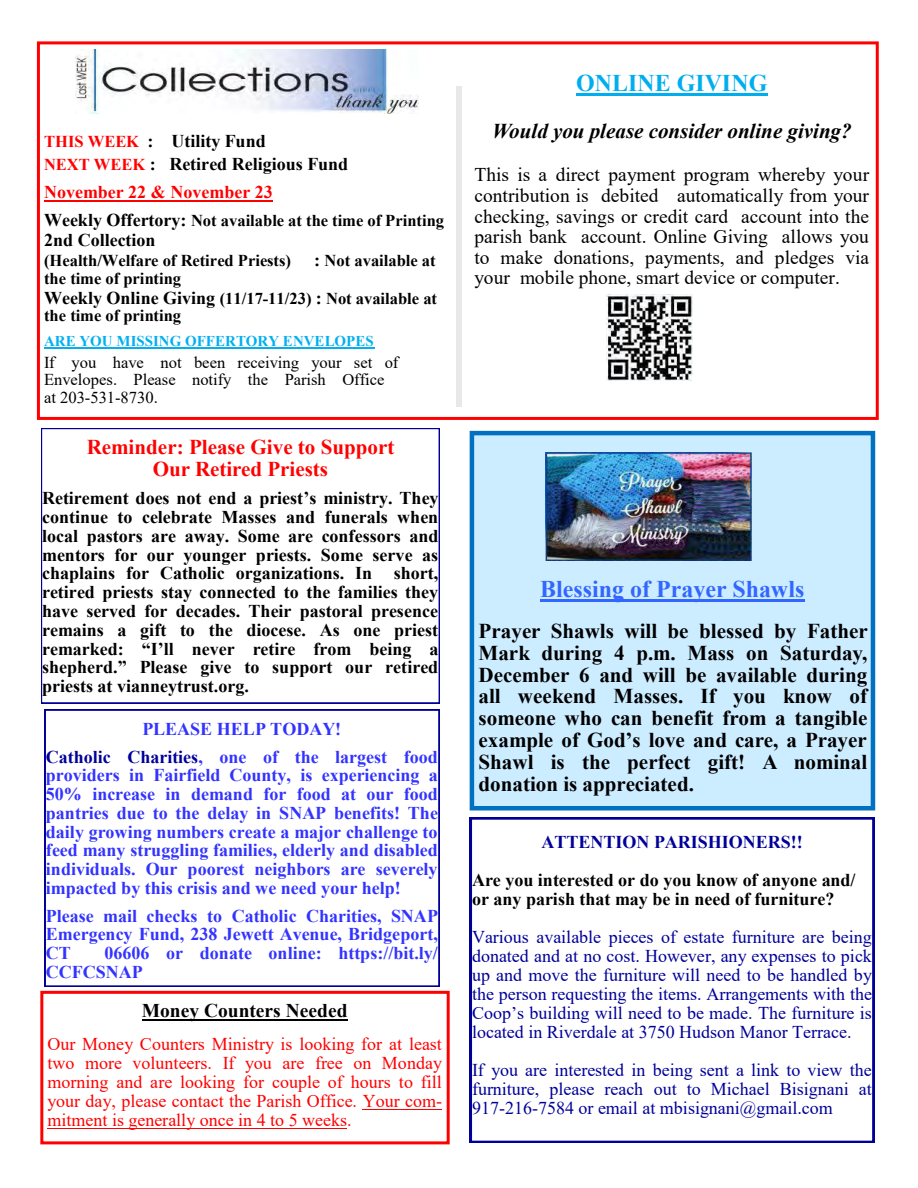
<style>
.page{position:relative;width:918px;height:1188px;background:#fff}
.page>*{position:absolute;margin:0;border:0;box-sizing:border-box;transform-origin:0 0}
.t1{font:700 24px "Times New Roman";color:#36f}
.t2{font:700 24px "Times New Roman";color:#00aeef}
.t3{font:700 21.15px "Times New Roman";color:#000}
.t4{font:700 21px/21.9px "Times New Roman";color:#000;text-align:justify}
.t5{font:700 21px/21.9px "Times New Roman";color:#f00;text-align:center}
.t6{font:italic 700 21px "Times New Roman";color:#000}
.t7{font:19.5px/20.7px "Times New Roman";color:#000;text-align:justify}
.t8{font:700 19.5px "Times New Roman";color:#000}
.t9{font:700 18px/18.8px "Times New Roman";color:#000;text-align:justify}
.t10{font:700 18px/18.8px "Times New Roman";color:#33f;text-align:justify}
.t11{font:18px/19px "Times New Roman";color:#009;text-align:justify}
.t12{font:18px/19px "Times New Roman";color:#f00;text-align:justify}
.t13{font:700 18px "Times New Roman";color:#009}
.t14{font:700 18px "Times New Roman";color:#f00}
.t15{font:16.65px "Times New Roman";color:#000}
.t16{font:700 16.5px/17.4px "Times New Roman";color:#000}
.t17{font:16.5px "Times New Roman";color:#000}
.t18{font:700 15px "Times New Roman";color:#00b0f0}
.s1{font-size:16.5px;color:#f00}
.s2{font-size:18px}
.s3{color:#009}
</style>
<div class="page">
<div style="left:37px;top:41px;width:842px;height:379px;border:3px solid #f00"></div>
<hr style="left:44px;top:200px;width:229px;height:2px;background:#f00">
<hr style="left:44px;top:348px;width:330px;height:1px;background:#00b0f0">
<img style="left:75px;top:50px;width:344px;height:64px">
<hr style="left:576px;top:93px;width:192px;height:3px;background:#00aeef">
<img style="left:606px;top:295px;width:86px;height:86px">
<div style="left:456px;top:87px;width:5px;height:320px;background:#e8e8e8"></div>
<div style="left:40px;top:991px;width:410px;height:153px;border:3px solid #f00"></div>
<hr style="left:142px;top:1019px;width:206px;height:2px;background:#000">
<hr style="left:363px;top:1109px;width:79px;height:1px;background:#f00">
<hr style="left:48px;top:1128px;width:299px;height:1px;background:#f00">
<svg style="left:44px;top:709px;width:396px;height:278px"></svg>
<svg style="left:41px;top:428px;width:399px;height:275px"></svg>
<div style="left:472px;top:433px;width:401px;height:375px;background:#ccecff"></div>
<div style="left:470px;top:431px;width:405px;height:379px;border:4px solid #0070c0"></div>
<hr style="left:540px;top:599px;width:264px;height:3px;background:#36f">
<img style="left:546px;top:453px;width:206px;height:108px">
<svg style="left:470px;top:817px;width:404px;height:326px"></svg>
<p class="t9" style="left:44px;top:131px;width:223px"><span class="s1">THIS WEEK</span> : Utility Fund</p>
<p class="t9" style="left:44px;top:154px;width:306px"><span class="s1">NEXT WEEK</span> : Retired Religious Fund</p>
<p class="t14" style="left:44px;top:179px;width:230px">November 22 &amp; November 23</p>
<p class="t16" style="left:44px;top:211px;width:402px"><span class="s2">Weekly Offertory:</span> Not available at the time of Printing</p>
<p class="t9" style="left:44px;top:230px;width:113px">2nd Collection</p>
<p class="t16" style="left:44px;top:251px;width:248px">(Health/Welfare of Retired Priests)</p>
<p class="t16" style="left:314px;top:251px;width:123px"><span class="s2">:</span> Not available at</p>
<p class="t16" style="left:44px;top:269px;width:139px">the time of printing</p>
<p class="t16" style="left:44px;top:289px;width:394px"><span class="s2">Weekly Online Giving</span> (11/17-11/23) <span class="s2">:</span> Not available at the time of printing</p>
<p class="t18" style="left:44px;top:330px;width:331px">ARE YOU MISSING OFFERTORY ENVELOPES</p>
<p class="t15" style="left:44px;top:350px;width:356px">If you have not been receiving your set of</p>
<p class="t17" style="left:44px;top:368px;width:342px">Envelopes. Please notify the Parish Office</p>
<p class="t17" style="left:44px;top:386px;width:115px">at 203-531-8730.</p>
<p class="t5" style="left:87px;top:435px;width:309px">Reminder: Please Give to Support<br>Our Retired Priests</p>
<p class="t9" style="left:42px;top:488px;width:398px">Retirement does not end a priest’s ministry. They continue to celebrate Masses and funerals when local pastors are away. Some are confessors and mentors for our younger priests. Some serve as chaplains for Catholic organizations. In short, retired priests stay connected to the families they have served for decades. Their pastoral presence remains a gift to the diocese. As one priest remarked: “I’ll never retire from being a shepherd.” Please give to support our retired priests at vianneytrust.org.</p>
<p class="t10" style="left:142px;top:719px;width:200px">PLEASE HELP TODAY!</p>
<p class="t10" style="left:46px;top:747px;width:394px"><span class="s3">Catholic Charities</span>, one of the largest food providers in Fairfield County, is experiencing a 50% increase in demand for food at our food pantries due to the delay in SNAP benefits! The daily growing numbers create a major challenge to feed many struggling families, elderly and disabled individuals. Our poorest neighbors are severely impacted by this crisis and we need your help!</p>
<p class="t10" style="left:46px;top:906px;width:394px">Please mail checks to Catholic Charities, SNAP Emergency Fund, 238 Jewett Avenue, Bridgeport, CT</p>
<p class="t10" style="left:46px;top:943px;width:394px;text-indent:58px">06606 or donate online: https://bit.ly/<br>CCFCSNAP</p>
<p class="t8" style="left:142px;top:997px;width:207px">Money Counters Needed</p>
<p class="t12" style="left:48px;top:1034px;width:396px">Our Money Counters Ministry is looking for at least two more volunteers. If you are free on Monday morning and are looking for couple of hours to fill your day, please contact the Parish Office. Your com&shy;mitment is generally once in 4 to 5 weeks.</p>
<p class="t2" style="left:576px;top:65px;width:193px">ONLINE GIVING</p>
<p class="t6" style="left:492px;top:117px;width:361px">Would you please consider online giving?</p>
<p class="t7" style="left:475px;top:164px;width:396px">This is a direct payment program whereby your contribution is debited automatically from your checking, savings or credit card account into the parish bank account. Online Giving allows you to make donations, payments, and pledges via your mobile phone, smart device or computer.</p>
<p class="t1" style="left:540px;top:572px;width:266px">Blessing of Prayer Shawls</p>
<p class="t3" style="left:479px;top:615px;width:391px">Prayer Shawls will be blessed by Father</p>
<p class="t4" style="left:479px;top:641px;width:390px">Mark during 4 p.m. Mass on Saturday, December 6 and will be available during all weekend Masses. If you know of someone who can benefit from a tangible example of God’s love and care, a Prayer Shawl is the perfect gift! A nominal donation is appreciated.</p>
<p class="t13" style="left:541px;top:829px;width:263px">ATTENTION PARISHIONERS!!</p>
<p class="t9" style="left:472px;top:870px;width:385px">Are you interested or do you know of anyone and/ or any parish that may be in need of furniture?</p>
<p class="t11" style="left:472px;top:927px;width:402px">Various available pieces of estate furniture are being donated and at no cost. However, any expenses to pick up and move the furniture will need to be handled by the person requesting the items. Arrangements with the Coop’s building will need to be made. The furniture is located in Riverdale at 3750 Hudson Manor Terrace.</p>
<p class="t11" style="left:472px;top:1060px;width:401px">If you are interested in being sent a link to view the furniture, please reach out to Michael Bisignani at 917-216-7584 or email at mbisignani@gmail.com</p>
</div>
